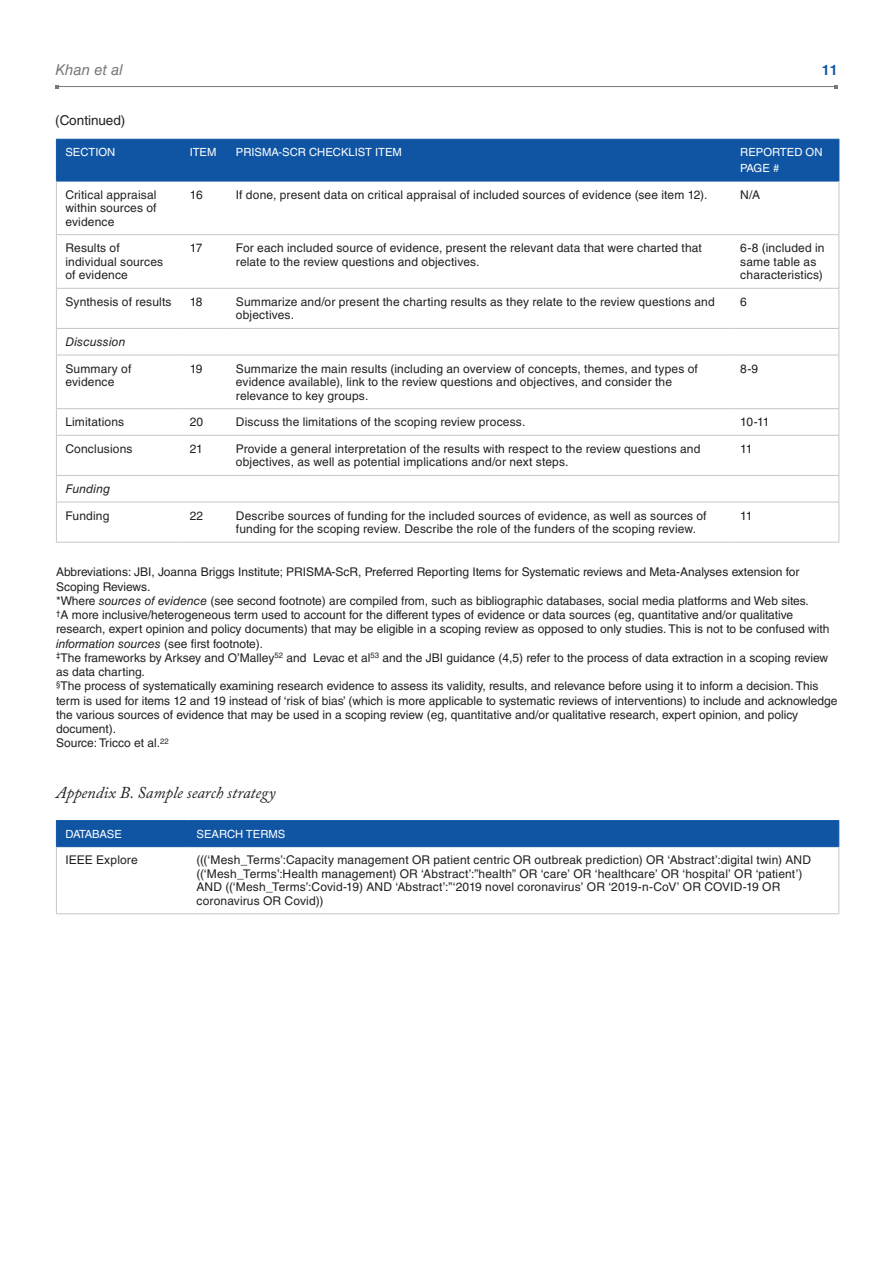
<style>
.page{position:relative;width:893px;height:1263px;background:#fff}
.page>*{position:absolute;margin:0;border:0;box-sizing:border-box;transform-origin:0 0}
.t1{font:italic 16.5px "Adobe Caslon Pro";color:#231f20}
.t2{font:italic 15px "Helvetica LT Std";color:#76787b}
.t3{font:700 14.25px "Helvetica LT Std";color:#1055a4}
.t4{font:13.5px "Helvetica LT Std";color:#231f20}
.t5{font:12px/13.5px "Helvetica LT Std";letter-spacing:.005em;color:#231f20}
.t6{font:italic 12px "Helvetica LT Std";letter-spacing:.01em;color:#231f20}
.t7{font:11.25px "Helvetica LT Std";color:#fff}
.s1{font-style:italic}
</style>
<div class="page">
<hr style="left:57px;top:86px;width:779px;height:1px;background:#76787b">
<div style="left:57px;top:140px;width:782px;height:41px;background:#1055a4"></div>
<svg style="left:839px;top:329px;width:1px;height:26px"></svg>
<svg style="left:839px;top:476px;width:1px;height:26px"></svg>
<hr style="left:56px;top:139px;width:125px;height:1px;background:#1055a4">
<hr style="left:56px;top:140px;width:1px;height:41px;background:#1055a4">
<hr style="left:56px;top:181px;width:125px;height:1px;background:#1055a4">
<hr style="left:181px;top:139px;width:46px;height:1px;background:#1055a4">
<hr style="left:181px;top:181px;width:46px;height:1px;background:#1055a4">
<hr style="left:227px;top:139px;width:504px;height:1px;background:#1055a4">
<hr style="left:227px;top:181px;width:504px;height:1px;background:#1055a4">
<hr style="left:731px;top:139px;width:108px;height:1px;background:#1055a4">
<hr style="left:839px;top:140px;width:1px;height:41px;background:#1055a4">
<hr style="left:731px;top:181px;width:108px;height:1px;background:#1055a4">
<hr style="left:56px;top:181px;width:1px;height:53px;background:#c5c6c8">
<hr style="left:839px;top:181px;width:1px;height:53px;background:#c5c6c8">
<hr style="left:56px;top:234px;width:125px;height:1px;background:#c5c6c8">
<hr style="left:56px;top:235px;width:1px;height:53px;background:#c5c6c8">
<hr style="left:181px;top:234px;width:46px;height:1px;background:#c5c6c8">
<hr style="left:227px;top:234px;width:504px;height:1px;background:#c5c6c8">
<hr style="left:731px;top:234px;width:108px;height:1px;background:#c5c6c8">
<hr style="left:839px;top:235px;width:1px;height:53px;background:#c5c6c8">
<hr style="left:56px;top:288px;width:125px;height:1px;background:#c5c6c8">
<hr style="left:56px;top:289px;width:1px;height:39px;background:#c5c6c8">
<hr style="left:181px;top:288px;width:46px;height:1px;background:#c5c6c8">
<hr style="left:181px;top:328px;width:46px;height:1px;background:#c5c6c8">
<hr style="left:227px;top:288px;width:504px;height:1px;background:#c5c6c8">
<hr style="left:227px;top:328px;width:504px;height:1px;background:#c5c6c8">
<hr style="left:731px;top:288px;width:108px;height:1px;background:#c5c6c8">
<hr style="left:839px;top:289px;width:1px;height:39px;background:#c5c6c8">
<hr style="left:731px;top:328px;width:108px;height:1px;background:#c5c6c8">
<hr style="left:56px;top:328px;width:125px;height:1px;background:#c5c6c8">
<svg style="left:56px;top:329px;width:1px;height:26px"></svg>
<hr style="left:56px;top:355px;width:125px;height:1px;background:#c5c6c8">
<hr style="left:56px;top:355px;width:1px;height:53px;background:#c5c6c8">
<hr style="left:181px;top:355px;width:46px;height:1px;background:#c5c6c8">
<hr style="left:227px;top:355px;width:504px;height:1px;background:#c5c6c8">
<hr style="left:731px;top:355px;width:108px;height:1px;background:#c5c6c8">
<hr style="left:839px;top:355px;width:1px;height:53px;background:#c5c6c8">
<hr style="left:56px;top:408px;width:125px;height:1px;background:#c5c6c8">
<svg style="left:56px;top:409px;width:1px;height:26px"></svg>
<hr style="left:181px;top:408px;width:46px;height:1px;background:#c5c6c8">
<hr style="left:227px;top:408px;width:504px;height:1px;background:#c5c6c8">
<hr style="left:731px;top:408px;width:108px;height:1px;background:#c5c6c8">
<svg style="left:839px;top:409px;width:1px;height:26px"></svg>
<hr style="left:56px;top:435px;width:125px;height:1px;background:#c5c6c8">
<hr style="left:56px;top:436px;width:1px;height:39px;background:#c5c6c8">
<hr style="left:181px;top:435px;width:46px;height:1px;background:#c5c6c8">
<hr style="left:181px;top:475px;width:46px;height:1px;background:#c5c6c8">
<hr style="left:227px;top:435px;width:504px;height:1px;background:#c5c6c8">
<hr style="left:227px;top:475px;width:504px;height:1px;background:#c5c6c8">
<hr style="left:731px;top:435px;width:108px;height:1px;background:#c5c6c8">
<hr style="left:839px;top:436px;width:1px;height:39px;background:#c5c6c8">
<hr style="left:731px;top:475px;width:108px;height:1px;background:#c5c6c8">
<hr style="left:56px;top:475px;width:125px;height:1px;background:#c5c6c8">
<svg style="left:56px;top:476px;width:1px;height:26px"></svg>
<hr style="left:56px;top:502px;width:125px;height:1px;background:#c5c6c8">
<hr style="left:56px;top:502px;width:1px;height:40px;background:#c5c6c8">
<hr style="left:56px;top:542px;width:125px;height:1px;background:#c5c6c8">
<hr style="left:181px;top:502px;width:46px;height:1px;background:#c5c6c8">
<hr style="left:181px;top:542px;width:46px;height:1px;background:#c5c6c8">
<hr style="left:227px;top:502px;width:504px;height:1px;background:#c5c6c8">
<hr style="left:227px;top:542px;width:504px;height:1px;background:#c5c6c8">
<hr style="left:731px;top:502px;width:108px;height:1px;background:#c5c6c8">
<hr style="left:839px;top:502px;width:1px;height:40px;background:#c5c6c8">
<hr style="left:731px;top:542px;width:108px;height:1px;background:#c5c6c8">
<div style="left:56px;top:820px;width:783px;height:27px;background:#1055a4"></div>
<hr style="left:188px;top:846px;width:651px;height:1px;background:#1055a4">
<hr style="left:56px;top:847px;width:1px;height:66px;background:#c5c6c8">
<hr style="left:56px;top:913px;width:132px;height:1px;background:#c5c6c8">
<hr style="left:838px;top:847px;width:1px;height:66px;background:#c5c6c8">
<hr style="left:188px;top:913px;width:651px;height:1px;background:#c5c6c8">
<p class="t2" style="left:55px;top:61px;width:69px">Khan et al</p>
<p class="t3" style="left:822px;top:61px;width:17px">11</p>
<p class="t4" style="left:55px;top:112px;width:72px">(Continued)</p>
<p class="t7" style="left:65px;top:146px;width:16px">Section</p>
<p class="t7" style="left:190px;top:146px;width:12px">Item</p>
<p class="t7" style="left:236px;top:146px;width:90px">PRISMA-ScR Checklist</p>
<p class="t7" style="left:375px;top:146px;width:8px">item</p>
<p class="t7" style="left:740px;top:146px;width:17px">Reported</p>
<p class="t7" style="left:806px;top:146px;width:9px">on</p>
<p class="t7" style="left:740px;top:162px;width:9px">page</p>
<p class="t7" style="left:773px;top:162px;width:8px">#</p>
<p class="t5" style="left:65px;top:188px;width:93px;text-align:justify">Critical appraisal within sources of evidence</p>
<p class="t5" style="left:190px;top:188px;width:14px">16</p>
<p class="t5" style="left:236px;top:188px;width:473px">If done, present data on critical appraisal of included sources of evidence (see item 12).</p>
<p class="t5" style="left:740px;top:188px;width:21px">N/A</p>
<p class="t5" style="left:65px;top:241px;width:99px">Results of individual sources of evidence</p>
<p class="t5" style="left:190px;top:241px;width:14px">17</p>
<p class="t5" style="left:236px;top:241px;width:467px">For each included source of evidence, present the relevant data that were charted that relate to the review questions and objectives.</p>
<p class="t5" style="left:740px;top:241px;width:86px">6-8 (included in same table as characteristics)</p>
<p class="t5" style="left:65px;top:295px;width:108px">Synthesis of results</p>
<p class="t5" style="left:190px;top:295px;width:14px">18</p>
<p class="t5" style="left:236px;top:295px;width:480px">Summarize and/or present the charting results as they relate to the review questions and objectives.</p>
<p class="t5" style="left:740px;top:295px;width:8px">6</p>
<p class="t6" style="left:65px;top:335px;width:62px">Discussion</p>
<p class="t5" style="left:65px;top:362px;width:67px">Summary of evidence</p>
<p class="t5" style="left:190px;top:362px;width:14px">19</p>
<p class="t5" style="left:236px;top:362px;width:463px">Summarize the main results (including an overview of concepts, themes, and types of evidence available), link to the review questions and objectives, and consider the relevance to key groups.</p>
<p class="t5" style="left:740px;top:362px;width:20px">8-9</p>
<p class="t5" style="left:65px;top:415px;width:60px">Limitations</p>
<p class="t5" style="left:190px;top:415px;width:15px">20</p>
<p class="t5" style="left:236px;top:415px;width:291px">Discuss the limitations of the scoping review process.</p>
<p class="t5" style="left:740px;top:415px;width:31px">10-11</p>
<p class="t5" style="left:65px;top:442px;width:69px">Conclusions</p>
<p class="t5" style="left:190px;top:442px;width:15px">21</p>
<p class="t5" style="left:236px;top:442px;width:466px">Provide a general interpretation of the results with respect to the review questions and objectives, as well as potential implications and/or next steps.</p>
<p class="t5" style="left:740px;top:442px;width:14px">11</p>
<p class="t6" style="left:65px;top:482px;width:47px">Funding</p>
<p class="t5" style="left:65px;top:509px;width:45px">Funding</p>
<p class="t5" style="left:190px;top:509px;width:15px">22</p>
<p class="t5" style="left:236px;top:509px;width:472px">Describe sources of funding for the included sources of evidence, as well as sources of funding for the scoping review. Describe the role of the funders of the scoping review.</p>
<p class="t5" style="left:740px;top:509px;width:14px">11</p>
<p class="t5" style="left:56px;top:565px;width:783px;line-height:14.2px">Abbreviations: JBI, Joanna Briggs Institute; PRISMA-ScR, Preferred Reporting Items for Systematic reviews and Meta-Analyses extension for Scoping Reviews.<br>*Where <span class="s1">sources of evidence</span> (see second footnote) are compiled from, such as bibliographic databases, social media platforms and Web sites.<br><sup>†</sup>A more inclusive/heterogeneous term used to account for the different types of evidence or data sources (eg, quantitative and/or qualitative research, expert opinion and policy documents) that may be eligible in a scoping review as opposed to only studies. This is not to be confused with <span class="s1">information sources</span> (see first footnote).<br><sup>‡</sup>The frameworks by Arksey and O’Malley<sup>52</sup> and Levac et al<sup>53</sup> and the JBI guidance (4,5) refer to the process of data extraction in a scoping review as data charting.<br><sup>§</sup>The process of systematically examining research evidence to assess its validity, results, and relevance before using it to inform a decision. This term is used for items 12 and 19 instead of ‘risk of bias’ (which is more applicable to systematic reviews of interventions) to include and acknowledge the various sources of evidence that may be used in a scoping review (eg, quantitative and/or qualitative research, expert opinion, and policy document).<br>Source: Tricco et al.<sup>22</sup></p>
<h1 class="t1" style="left:56px;top:782px;width:221px">Appendix B. Sample search strategy</h1>
<p class="t7" style="left:65px;top:827px;width:16px">Database</p>
<p class="t7" style="left:196px;top:827px;width:17px">Search</p>
<p class="t7" style="left:246px;top:827px;width:9px">terms</p>
<p class="t5" style="left:65px;top:853px;width:74px">IEEE Explore</p>
<p class="t5" style="left:197px;top:853px;width:616px">(((‘Mesh_Terms’:Capacity management OR patient centric OR outbreak prediction) OR ‘Abstract’:digital twin) AND ((‘Mesh_Terms’:Health management) OR ‘Abstract’:”health” OR ‘care’ OR ‘healthcare’ OR ‘hospital’ OR ‘patient’)<br>AND ((‘Mesh_Terms’:Covid-19) AND ‘Abstract’:”‘2019 novel coronavirus’ OR ‘2019-n-CoV’ OR COVID-19 OR coronavirus OR Covid))</p>
</div>
